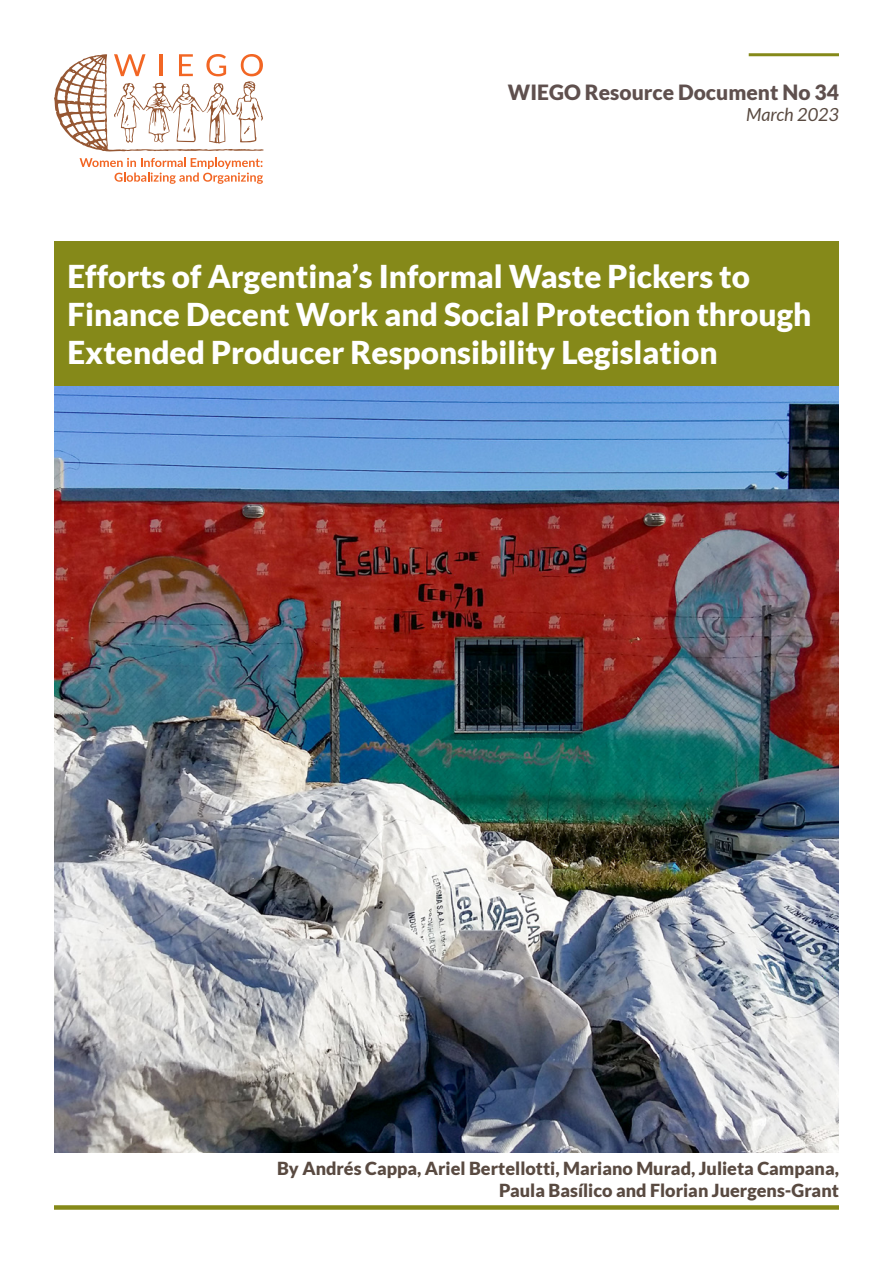
<style>
.page{position:relative;width:893px;height:1263px;background:#fff}
.page>*{position:absolute;margin:0;border:0;box-sizing:border-box;transform-origin:0 0}
.t1{font:900 31.5px/37.8px "Lato";color:#fff}
.t2{font:900 21px "Lato";color:#5f504e}
.t3{font:900 18px/21.6px "Lato";color:#594a41;text-align:right}
.t4{font:italic 18px "Lato";color:#594a41}
</style>
<div class="page">
<svg style="left:80px;top:158px;width:183px;height:26px"></svg>
<svg style="left:54px;top:54px;width:210px;height:98px"></svg>
<img style="left:54px;top:385px;width:785px;height:767px">
<div style="left:54px;top:241px;width:785px;height:144px;background:#858919"></div>
<hr style="left:749px;top:53px;width:90px;height:3px;background:#858919">
<div style="left:54px;top:1205px;width:785px;height:5px;background:#858919"></div>
<p class="t2" style="left:508px;top:83px;width:332px">WIEGO Resource Document No 34</p>
<p class="t4" style="left:746px;top:108px;width:94px">March 2023</p>
<p class="t1" style="left:68px;top:259px;width:745px">Efforts of Argentina’s Informal Waste Pickers to<br>Finance Decent Work and Social Protection through<br>Extended Producer Responsibility Legislation</p>
<p class="t3" style="left:277px;top:1159px;width:563px">By Andrés Cappa, Ariel Bertellotti, Mariano Murad, Julieta Campana,<br>Paula Basílico and Florian Juergens-Grant</p>
</div>
